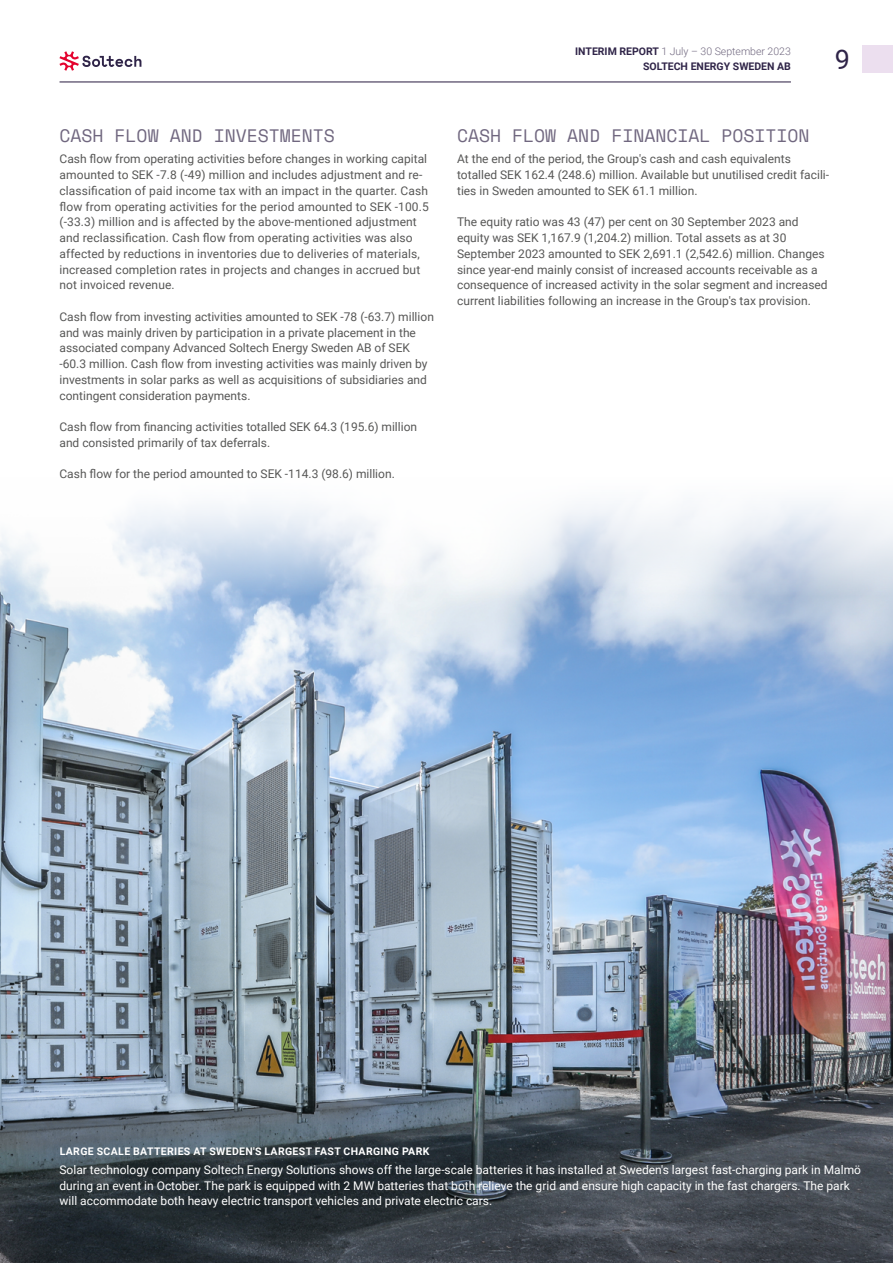
<style>
.page{position:relative;width:893px;height:1263px;background:#fff}
.page>*{position:absolute;margin:0;border:0;box-sizing:border-box;transform-origin:0 0}
.t1{font:27px "Roboto";color:#2f2448}
.t2{font:18px "Space Mono";color:#70677f}
.t3{font:12px/15.8px "Roboto";color:#575756}
.t4{font:12px/15.8px "Roboto";color:#fff}
.t5{font:700 10.5px/15px "Roboto";color:#2f2448;text-align:right}
.t6{font:700 10.5px "Roboto";letter-spacing:.035em;color:#fff}
.s1{font-weight:300;color:#70677f}
</style>
<div class="page">
<img style="left:0;top:501px;width:893px;height:762px">
<div style="left:863px;top:45px;width:30px;height:28px;background:#ecdfef"></div>
<svg style="left:60px;top:51px;width:81px;height:20px"></svg>
<hr style="left:60px;top:81px;width:731px;height:2px;background:#70677f">
<h2 class="t2" style="left:60px;top:122px;width:277px">CASH FLOW AND INVESTMENTS</h2>
<p class="t3" style="left:59px;top:151px;width:371px">Cash flow from operating activities before changes in working capital amounted to SEK -7.8 (-49) million and includes adjustment and re&shy;classification of paid income tax with an impact in the quarter. Cash flow from operating activities for the period amounted to SEK -100.5 (-33.3) million and is affected by the above-mentioned adjustment and reclassification. Cash flow from operating activities was also affected by reductions in inventories due to deliveries of materials, increased completion rates in projects and changes in accrued but not invoiced revenue.</p>
<p class="t3" style="left:59px;top:308px;width:376px">Cash flow from investing activities amounted to SEK -78 (-63.7) million and was mainly driven by participation in a private placement in the associated company Advanced Soltech Energy Sweden AB of SEK -60.3 million. Cash flow from investing activities was mainly driven by investments in solar parks as well as acquisitions of subsidiaries and contingent consideration payments.</p>
<p class="t3" style="left:59px;top:419px;width:359px">Cash flow from financing activities totalled SEK 64.3 (195.6) million and consisted primarily of tax deferrals.</p>
<p class="t3" style="left:59px;top:466px;width:337px">Cash flow for the period amounted to SEK -114.3 (98.6) million.</p>
<p class="t5" style="left:575px;top:44px;width:217px">INTERIM REPORT <span class="s1">1 July – 30 September 2023<br></span>SOLTECH ENERGY SWEDEN AB</p>
<h1 class="t1" style="left:835px;top:41px;width:17px">9</h1>
<h2 class="t2" style="left:457px;top:122px;width:354px">CASH FLOW AND FINANCIAL POSITION</h2>
<p class="t3" style="left:457px;top:151px;width:373px">At the end of the period, the Group's cash and cash equivalents totalled SEK 162.4 (248.6) million. Available but unutilised credit facili&shy;ties in Sweden amounted to SEK 61.1 million.</p>
<p class="t3" style="left:457px;top:214px;width:372px">The equity ratio was 43 (47) per cent on 30 September 2023 and equity was SEK 1,167.9 (1,204.2) million. Total assets as at 30<br>September 2023 amounted to SEK 2,691.1 (2,542.6) million. Changes since year-end mainly consist of increased accounts receivable as a consequence of increased activity in the solar segment and increased current liabilities following an increase in the Group's tax provision.</p>
<p class="t6" style="left:60px;top:1144px;width:371px">LARGE SCALE BATTERIES AT SWEDEN'S LARGEST FAST CHARGING PARK</p>
<p class="t4" style="left:60px;top:1161px;width:803px">Solar technology company Soltech Energy Solutions shows off the large-scale batteries it has installed at Sweden's largest fast-charging park in Malmö during an event in October. The park is equipped with 2 MW batteries that both relieve the grid and ensure high capacity in the fast chargers. The park will accommodate both heavy electric transport vehicles and private electric cars.</p>
</div>
